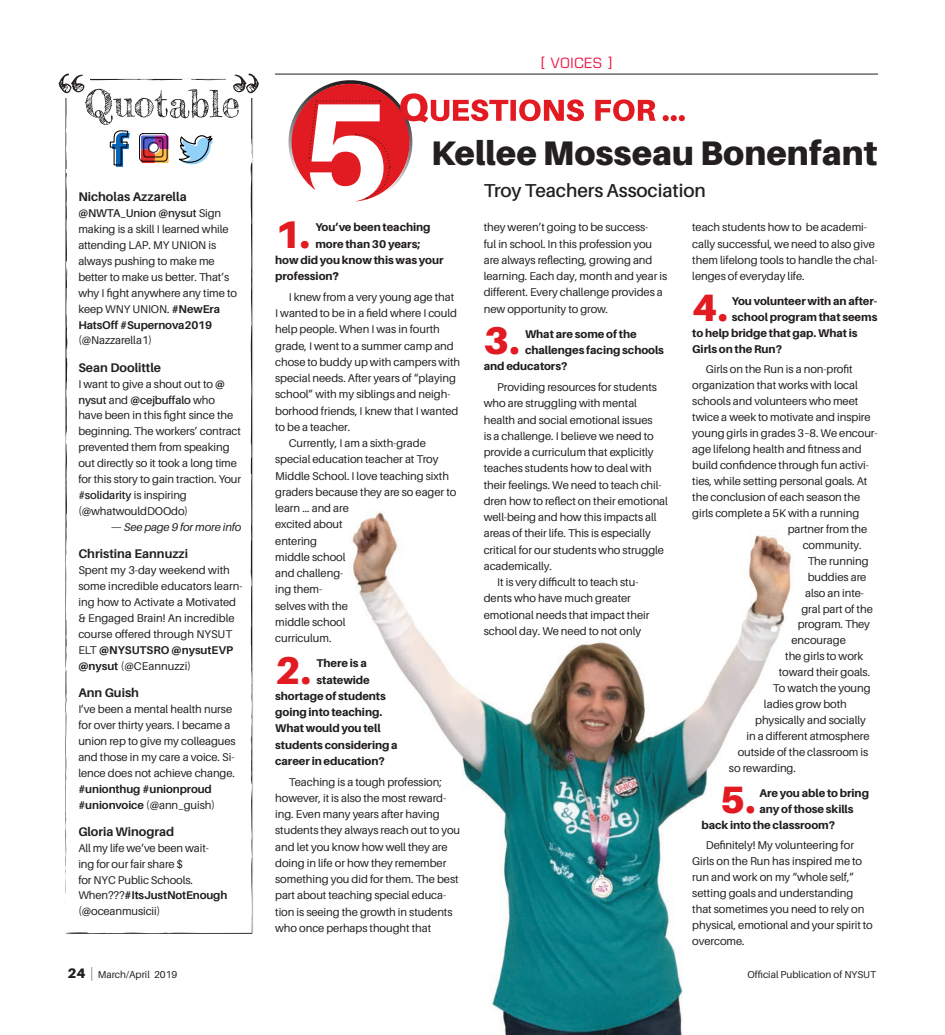
<style>
.page{position:relative;width:945px;height:1035px;background:#fff}
.page>*{position:absolute;margin:0;border:0;box-sizing:border-box;transform-origin:0 0}
._5_Q_s{font:900 38.62px "Aileron";color:#e21a21}
._5_Q_s-2{font:900 38.12px "Aileron";color:#e21a21}
.Headline{font:900 34.12px "Aileron";color:#231f20}
.Body{font:600 18.75px "Aileron";letter-spacing:-.005em;color:#231f20}
.Feature{font:13.75px "Eurostile LT Std";letter-spacing:.06em;color:#ed1845}
.Body-2{font:700 12.5px "Aileron";color:#231f20}
.Body-3{font:11.25px/16.2px "Aileron";letter-spacing:-.005em;color:#231f20}
._5_Q_s-3{font:800 11.25px "Aileron";letter-spacing:-.005em;color:#231f20}
.t1{font:italic 11.25px "Aileron";letter-spacing:-.01em;color:#231f20}
.t2{font:10px "Aileron";color:#231f20}
.s1{font-weight:600}
.s2{font-weight:700}
.s3{font-style:normal}
.s4{font-weight:900}
.s5{font-weight:900;font-size:13.75px}
.s6{font-weight:100;font-size:13.75px}
</style>
<div class="page">
<hr style="left:275px;top:74px;width:603px;height:1px;background:#231f20">
<svg style="left:66px;top:818px;width:1px;height:36px"></svg>
<svg style="left:58px;top:73px;width:201px;height:567px"></svg>
<svg style="left:280px;top:73px;width:405px;height:129px"></svg>
<img style="left:352px;top:512px;width:441px;height:523px">
<p class="Body-2" style="left:78px;top:190px;width:110px">Nicholas Azzarella</p>
<p class="Body-3" style="left:78px;top:205px;width:160px"><span class="s1">@NWTA_Union @nysut</span> Sign making is a skill I learned while attending LAP. MY UNION is always pushing to make me better to make us better. That’s why I fight anywhere any time to keep WNY UNION. <span class="s2">#NewEra<br>HatsOff #Supernova2019 </span>(@Nazzarella1)</p>
<p class="Body-2" style="left:78px;top:360px;width:84px">Sean Doolittle</p>
<p class="Body-3" style="left:78px;top:376px;width:164px">I want to give a shout out to <span class="s1">@ nysut</span> and <span class="s1">@cejbuffalo</span> who have been in this fight since the beginning. The workers’ contract prevented them from speaking out directly so it took a long time for this story to gain traction. Your <span class="s1">#solidarity</span> is inspiring (@whatwouldDOOdo)</p>
<p class="t1" style="left:111px;top:521px;width:132px"><span class="s3">—</span> See page 9 for more info</p>
<p class="Body-2" style="left:78px;top:547px;width:111px">Christina Eannuzzi</p>
<p class="Body-3" style="left:78px;top:562px;width:166px">Spent my 3-day weekend with some incredible educators learn&shy;ing how to Activate a Motivated &amp; Engaged Brain! An incredible course offered through NYSUT<br>ELT <span class="s2">@NYSUTSRO @nysutEVP @nysut</span> (@CEannuzzi)</p>
<p class="Body-2" style="left:78px;top:686px;width:62px">Ann Guish</p>
<p class="Body-3" style="left:78px;top:701px;width:159px">I’ve been a mental health nurse for over thirty years. I became a union rep to give my colleagues and those in my care a voice. Si&shy;lence does not achieve change. <span class="s2">#unionthug #unionproud #unionvoice</span> (@ann_guish)</p>
<p class="Body-2" style="left:78px;top:824px;width:97px">Gloria Winograd</p>
<p class="Body-3" style="left:78px;top:840px;width:151px">All my life we’ve been wait&shy;ing for our fair share $<br>for NYC Public Schools.<br>When???<span class="s2">#ItsJustNotEnough </span>(@oceanmusicii)</p>
<p class="Feature" style="left:541px;top:55px;width:72px">[ VOICES ]</p>
<p class="Headline" style="left:431px;top:133px;width:448px">Kellee Mosseau Bonenfant</p>
<p class="Body" style="left:484px;top:180px;width:224px">Troy Teachers Association</p>
<p class="_5_Q_s" style="left:275px;top:212px;width:36px">1.</p>
<p class="_5_Q_s-3" style="left:315px;top:221px;width:117px">You’ve been teaching</p>
<p class="_5_Q_s-3" style="left:315px;top:237px;width:106px">more than 30 years;</p>
<p class="_5_Q_s-3" style="left:275px;top:254px;width:170px">how did you know this was your</p>
<p class="_5_Q_s-3" style="left:275px;top:270px;width:65px">profession<span class="s4">?</span></p>
<p class="Body-3" style="left:275px;top:289px;width:186px;text-indent:14px">I knew from a very young age that<br>I wanted to be in a field where I could help people. When I was in fourth grade, I went to a summer camp and chose to buddy up with campers with special needs. After years of “playing school” with my siblings and neigh&shy;borhood friends, I knew that I wanted to be a teacher.</p>
<p class="Body-3" style="left:275px;top:435px;width:183px;text-indent:14px">Currently, I am a sixth-grade special education teacher at Troy<br>Middle School. I love teaching sixth graders because they are so eager to learn ... and are<br>excited about<br>entering<br>middle school<br>and challeng-<br>ing them-<br>selves with the<br>middle school<br>curriculum.</p>
<p class="_5_Q_s" style="left:275px;top:648px;width:37px">2.</p>
<p class="_5_Q_s-3" style="left:317px;top:657px;width:52px">There is a</p>
<p class="_5_Q_s-3" style="left:317px;top:673px;width:55px">statewide</p>
<p class="_5_Q_s-3" style="left:275px;top:690px;width:112px">shortage of students</p>
<p class="_5_Q_s-3" style="left:275px;top:706px;width:109px">going into teaching.</p>
<p class="_5_Q_s-3" style="left:275px;top:722px;width:107px">What would you tell</p>
<p class="_5_Q_s-3" style="left:275px;top:738px;width:124px">students considering a</p>
<p class="_5_Q_s-3" style="left:275px;top:755px;width:111px">career in education?</p>
<p class="Body-3" style="left:275px;top:774px;width:186px;text-indent:14px">Teaching is a tough profession; however, it is also the most reward&shy;ing. Even many years after having students they always reach out to you and let you know how well they are doing in life or how they remember something you did for them. The best part about teaching special educa&shy;tion is seeing the growth in students who once perhaps thought that</p>
<p class="Body-3" style="left:484px;top:219px;width:185px">they weren’t going to be success-<br>ful in school. In this profession you are always reflecting, growing and learning. Each day, month and year is different. Every challenge provides a new opportunity to grow.</p>
<p class="_5_Q_s" style="left:484px;top:318px;width:37px">3.</p>
<p class="_5_Q_s-3" style="left:525px;top:328px;width:113px">What are some of the</p>
<p class="_5_Q_s-3" style="left:525px;top:344px;width:140px">challenges facing schools</p>
<p class="_5_Q_s-3" style="left:484px;top:360px;width:85px">and educators?</p>
<p class="Body-3" style="left:484px;top:379px;width:186px;text-indent:13px">Providing resources for students who are struggling with mental health and social emotional issues<br>is a challenge. I believe we need to provide a curriculum that explicitly teaches students how to deal with their feelings. We need to teach chil&shy;dren how to reflect on their emotional well-being and how this impacts all areas of their life. This is especially critical for our students who struggle academically.</p>
<p class="Body-3" style="left:484px;top:574px;width:167px;text-indent:13px">It is very difficult to teach stu&shy;dents who have much greater emotional needs that impact their school day. We need to not only</p>
<p class="Body-3" style="left:692px;top:219px;width:187px">teach students how to be academi&shy;cally successful, we need to also give them lifelong tools to handle the chal&shy;lenges of everyday life.</p>
<p class="_5_Q_s-2" style="left:692px;top:286px;width:37px">4.</p>
<p class="_5_Q_s-3" style="left:732px;top:295px;width:147px">You volunteer with an after-</p>
<p class="_5_Q_s-3" style="left:732px;top:311px;width:147px">school program that seems</p>
<p class="_5_Q_s-3" style="left:692px;top:327px;width:167px">to help bridge that gap. What is</p>
<p class="_5_Q_s-3" style="left:692px;top:343px;width:91px">Girls on the Run?</p>
<p class="Body-3" style="left:706px;top:361px;width:148px">Girls on the Run is a non-profit</p>
<p class="Body-3" style="left:692px;top:377px;width:167px">organization that works with local</p>
<p class="Body-3" style="left:692px;top:393px;width:168px">schools and volunteers who meet</p>
<p class="Body-3" style="left:692px;top:409px;width:180px">twice a week to motivate and inspire</p>
<p class="Body-3" style="left:692px;top:425px;width:187px">young girls in grades 3–8. We encour-</p>
<p class="Body-3" style="left:692px;top:441px;width:171px">age lifelong health and fitness and</p>
<p class="Body-3" style="left:692px;top:457px;width:178px">build confidence through fun activi-</p>
<p class="Body-3" style="left:692px;top:473px;width:177px">ties, while setting personal goals. At</p>
<p class="Body-3" style="left:692px;top:489px;width:169px">the conclusion of each season the</p>
<p class="Body-3" style="left:692px;top:505px;width:169px">girls complete a 5K with a running</p>
<p class="Body-3" style="left:788px;top:521px;width:81px">partner from the</p>
<p class="Body-3" style="left:803px;top:537px;width:61px">community.</p>
<p class="Body-3" style="left:808px;top:553px;width:63px">The running</p>
<p class="Body-3" style="left:808px;top:569px;width:60px">buddies are</p>
<p class="Body-3" style="left:805px;top:585px;width:60px">also an inte-</p>
<p class="Body-3" style="left:801px;top:601px;width:73px">gral part of the</p>
<p class="Body-3" style="left:798px;top:617px;width:74px">program. They</p>
<p class="Body-3" style="left:791px;top:632px;width:56px">encourage</p>
<p class="Body-3" style="left:785px;top:648px;width:80px">the girls to work</p>
<p class="Body-3" style="left:779px;top:664px;width:93px">toward their goals.</p>
<p class="Body-3" style="left:773px;top:680px;width:100px">To watch the young</p>
<p class="Body-3" style="left:764px;top:696px;width:84px">ladies grow both</p>
<p class="Body-3" style="left:755px;top:712px;width:112px">physically and socially</p>
<p class="Body-3" style="left:746px;top:728px;width:125px">in a different atmosphere</p>
<p class="Body-3" style="left:738px;top:744px;width:132px">outside of the classroom is</p>
<p class="Body-3" style="left:729px;top:760px;width:69px">so rewarding.</p>
<p class="_5_Q_s-2" style="left:720px;top:777px;width:37px">5.</p>
<p class="_5_Q_s-3" style="left:759px;top:786px;width:111px">Are you able to bring</p>
<p class="_5_Q_s-3" style="left:759px;top:802px;width:96px">any of those skills</p>
<p class="_5_Q_s-3" style="left:701px;top:818px;width:135px">back into the classroom?</p>
<p class="Body-3" style="left:692px;top:837px;width:182px;text-indent:14px">Definitely! My volunteering for<br>Girls on the Run has inspired me to run and work on my “whole self,” setting goals and understanding that sometimes you need to rely on physical, emotional and your spirit to overcome.</p>
<p class="t2" style="left:68px;top:970px;width:111px"><span class="s5">24</span> <span class="s6">|</span> March/April 2019</p>
<p class="t2" style="left:748px;top:970px;width:130px">Official Publication of NYSUT</p>
</div>
